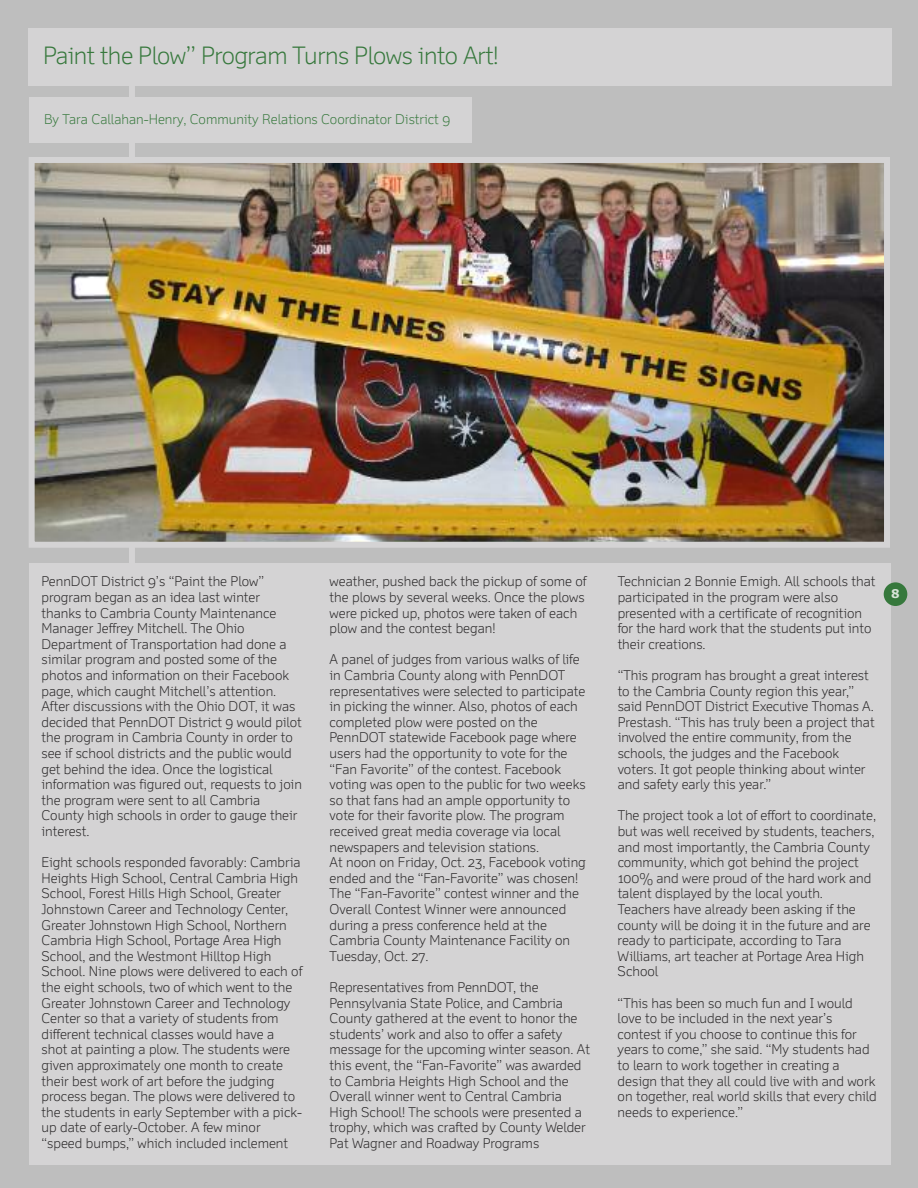
<style>
.page{position:relative;width:918px;height:1188px;background:#bebebe}
.page>*{position:absolute;margin:0;border:0;box-sizing:border-box;transform-origin:0 0}
.t1{font:300 24px "Felbridge";letter-spacing:-.02em;color:#36783c}
.t2{font:300 13.5px/15.6px "Felbridge";color:#272526}
.t3{font:300 13.5px "Felbridge";color:#36783c}
.t4{font:700 12px "Verdana";color:#d7e4d8}
</style>
<div class="page">
<div style="left:129px;top:48px;width:6px;height:728px;background:#d4d3d4"></div>
<div style="left:28px;top:28px;width:864px;height:58px;background:#d4d3d4"></div>
<div style="left:29px;top:97px;width:442px;height:46px;background:#d4d3d4"></div>
<div style="left:30px;top:564px;width:861px;height:601px;background:#d4d3d4"></div>
<img style="left:36px;top:164px;width:847px;height:377px">
<div style="left:29px;top:157px;width:861px;height:391px;border:6px solid #d4d3d4"></div>
<div style="left:884px;top:582px;width:23px;height:24px;background:#36783c;border-radius:50%"></div>
<h1 class="t1" style="left:43px;top:47px;width:457px">Paint the Plow” Program Turns Plows into Art!</h1>
<p class="t3" style="left:44px;top:114px;width:408px">By Tara Callahan-Henry, Community Relations Coordinator District 9</p>
<p class="t2" style="left:42px;top:575px;width:262px">PennDOT District 9’s “Paint the Plow” program began as an idea last winter thanks to Cambria County Maintenance Manager Jeffrey Mitchell. The Ohio Department of Transportation had done a similar program and posted some of the photos and information on their Facebook page, which caught Mitchell’s attention.<br>After discussions with the Ohio DOT, it was decided that PennDOT District 9 would pilot the program in Cambria County in order to see if school districts and the public would get behind the idea. Once the logistical information was figured out, requests to join the program were sent to all Cambria County high schools in order to gauge their interest.</p>
<p class="t2" style="left:42px;top:856px;width:262px">Eight schools responded favorably: Cambria Heights High School, Central Cambria High School, Forest Hills High School, Greater Johnstown Career and Technology Center, Greater Johnstown High School, Northern Cambria High School, Portage Area High School, and the Westmont Hilltop High School. Nine plows were delivered to each of the eight schools, two of which went to the Greater Johnstown Career and Technology Center so that a variety of students from different technical classes would have a shot at painting a plow. The students were given approximately one month to create their best work of art before the judging process began. The plows were delivered to the students in early September with a pick&shy;up date of early-October. A few minor “speed bumps,” which included inclement</p>
<p class="t2" style="left:330px;top:575px;width:259px">weather, pushed back the pickup of some of the plows by several weeks. Once the plows were picked up, photos were taken of each plow and the contest began!</p>
<p class="t2" style="left:330px;top:653px;width:258px">A panel of judges from various walks of life in Cambria County along with PennDOT representatives were selected to participate in picking the winner. Also, photos of each completed plow were posted on the PennDOT statewide Facebook page where users had the opportunity to vote for the “Fan Favorite” of the contest. Facebook voting was open to the public for two weeks so that fans had an ample opportunity to vote for their favorite plow. The program received great media coverage via local newspapers and television stations.<br>At noon on Friday, Oct. 23, Facebook voting ended and the “Fan-Favorite” was chosen!<br>The “Fan-Favorite” contest winner and the Overall Contest Winner were announced during a press conference held at the Cambria County Maintenance Facility on Tuesday, Oct. 27.</p>
<p class="t2" style="left:330px;top:981px;width:262px">Representatives from PennDOT, the Pennsylvania State Police, and Cambria County gathered at the event to honor the students’ work and also to offer a safety message for the upcoming winter season. At this event, the “Fan-Favorite” was awarded to Cambria Heights High School and the Overall winner went to Central Cambria High School! The schools were presented a trophy, which was crafted by County Welder Pat Wagner and Roadway Programs</p>
<p class="t2" style="left:618px;top:575px;width:259px">Technician 2 Bonnie Emigh. All schools that participated in the program were also presented with a certificate of recognition for the hard work that the students put into their creations.</p>
<p class="t2" style="left:618px;top:669px;width:258px">“This program has brought a great interest to the Cambria County region this year,” said PennDOT District Executive Thomas A.<br>Prestash. “This has truly been a project that involved the entire community, from the schools, the judges and the Facebook voters. It got people thinking about winter and safety early this year.”</p>
<p class="t2" style="left:618px;top:809px;width:260px">The project took a lot of effort to coordinate, but was well received by students, teachers, and most importantly, the Cambria County community, which got behind the project 100% and were proud of the hard work and talent displayed by the local youth.<br>Teachers have already been asking if the county will be doing it in the future and are ready to participate, according to Tara Williams, art teacher at Portage Area High School</p>
<p class="t2" style="left:618px;top:996px;width:261px">“This has been so much fun and I would love to be included in the next year’s contest if you choose to continue this for years to come,” she said. “My students had to learn to work together in creating a design that they all could live with and work on together, real world skills that every child needs to experience.”</p>
<p class="t4" style="left:891px;top:586px;width:10px">8</p>
</div>
